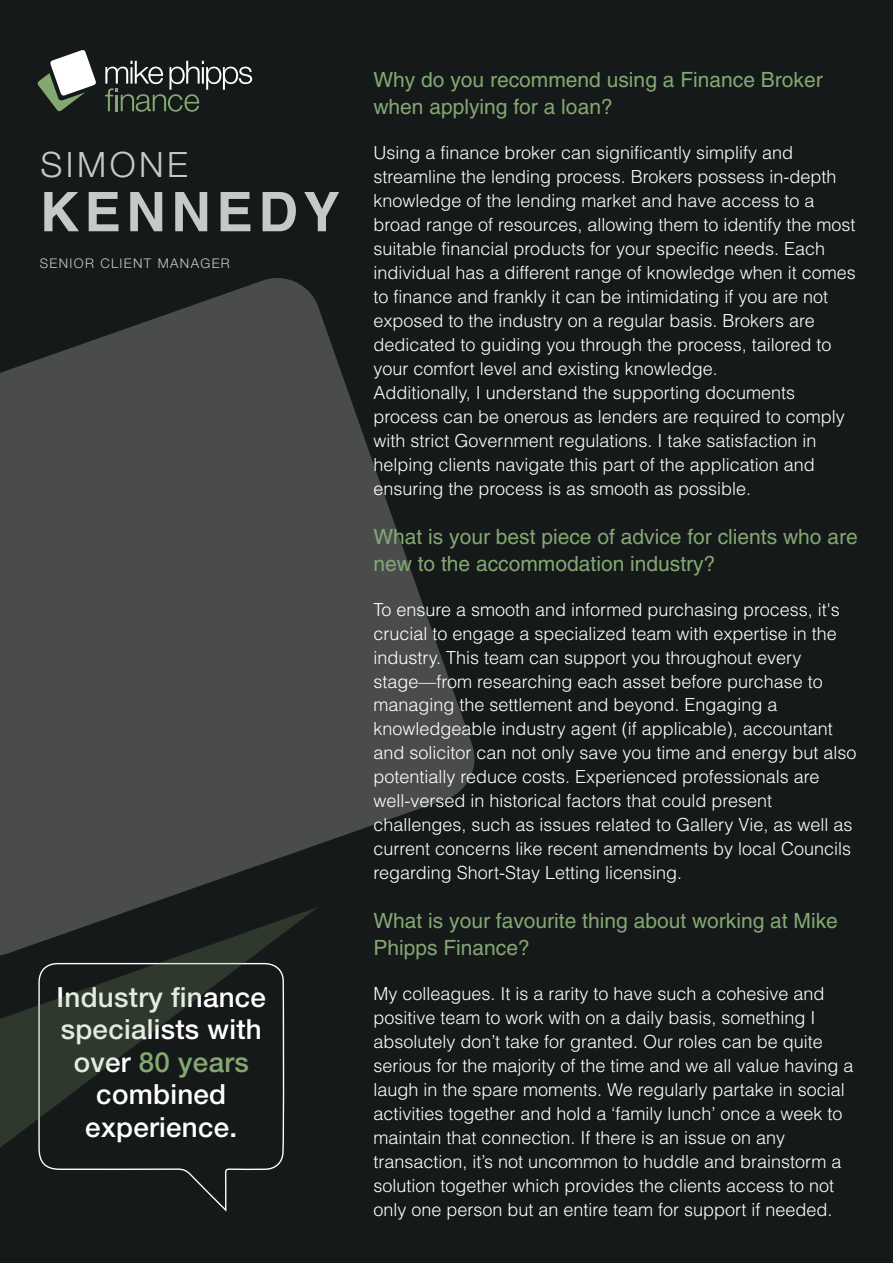
<style>
.page{position:relative;width:893px;height:1263px;background:#16191a}
.page>*{position:absolute;margin:0;border:0;box-sizing:border-box;transform-origin:0 0}
.t1{font:700 54.75px "Helvetica";letter-spacing:.1em;color:#c7c8ca}
.t2{font:300 34.95px "Helvetica Neue LT Std";letter-spacing:.1em;color:#c7c8ca}
.t3{font:500 27.75px/32.4px "Helvetica Neue";letter-spacing:.01em;color:#fff;text-align:center}
.t4{font:21px/27px "Helvetica";color:#84a872}
.t5{font:300 18px/24px "Helvetica LT Std";color:#fff}
.t6{font:300 13.35px "Helvetica Neue LT Std";letter-spacing:.1em;color:#c7c8ca}
.s1{color:#84a871}
</style>
<div class="page">
<svg style="left:105px;top:61px;width:147px;height:51px"></svg>
<svg style="left:37px;top:50px;width:59px;height:62px"></svg>
<svg style="left:0;top:961px;width:285px;height:233px"></svg>
<svg style="left:0;top:278px;width:475px;height:683px;fill:#494b4c"></svg>
<h2 class="t2" style="left:40px;top:143px;width:149px">SIMONE</h2>
<h1 class="t1" style="left:40px;top:179px;width:302px">KENNEDY</h1>
<p class="t6" style="left:40px;top:255px;width:191px">SENIOR CLIENT MANAGER</p>
<h3 class="t3" style="left:57px;top:980px;width:211px">Industry finance specialists with over <span class="s1">80 years </span>combined experience.</h3>
<p class="t4" style="left:373px;top:67px;width:451px">Why do you recommend using a Finance Broker when applying for a loan?</p>
<p class="t5" style="left:373px;top:141px;width:484px">Using a finance broker can significantly simplify and streamline the lending process. Brokers possess in-depth knowledge of the lending market and have access to a broad range of resources, allowing them to identify the most suitable financial products for your specific needs. Each individual has a different range of knowledge when it comes to finance and frankly it can be intimidating if you are not exposed to the industry on a regular basis. Brokers are dedicated to guiding you through the process, tailored to your comfort level and existing knowledge.<br>Additionally, I understand the supporting documents process can be onerous as lenders are required to comply with strict Government regulations. I take satisfaction in helping clients navigate this part of the application and ensuring the process is as smooth as possible.</p>
<p class="t4" style="left:373px;top:523px;width:486px">What is your best piece of advice for clients who are new to the accommodation industry?</p>
<p class="t5" style="left:373px;top:597px;width:485px">To ensure a smooth and informed purchasing process, it's crucial to engage a specialized team with expertise in the industry. This team can support you throughout every stage—from researching each asset before purchase to managing the settlement and beyond. Engaging a knowledgeable industry agent (if applicable), accountant and solicitor can not only save you time and energy but also potentially reduce costs. Experienced professionals are well-versed in historical factors that could present challenges, such as issues related to Gallery Vie, as well as current concerns like recent amendments by local Councils regarding Short-Stay Letting licensing.</p>
<p class="t4" style="left:373px;top:907px;width:466px">What is your favourite thing about working at Mike<br>Phipps Finance?</p>
<p class="t5" style="left:373px;top:981px;width:482px">My colleagues. It is a rarity to have such a cohesive and positive team to work with on a daily basis, something I absolutely don’t take for granted. Our roles can be quite serious for the majority of the time and we all value having a laugh in the spare moments. We regularly partake in social activities together and hold a ‘family lunch’ once a week to maintain that connection. If there is an issue on any transaction, it’s not uncommon to huddle and brainstorm a solution together which provides the clients access to not only one person but an entire team for support if needed.</p>
</div>
